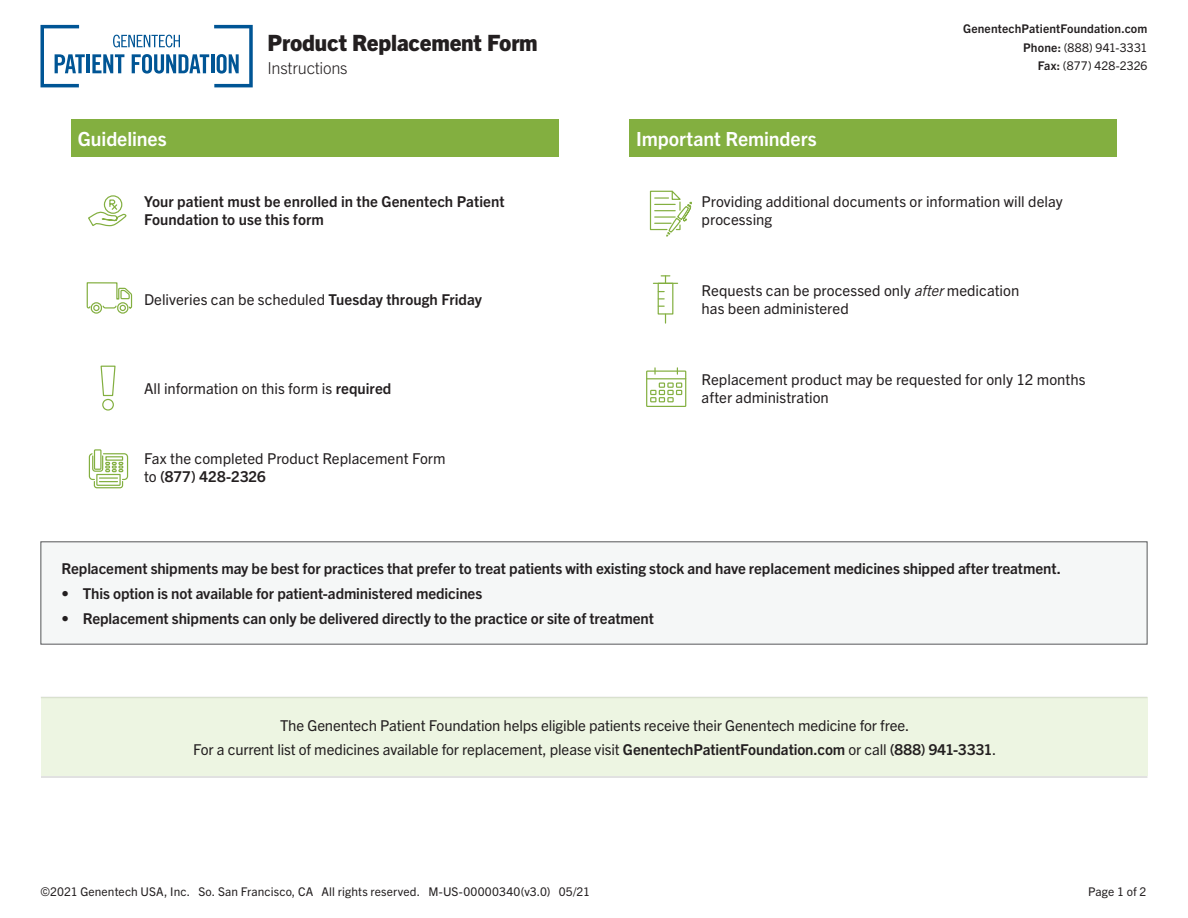
<style>
.page{position:relative;width:1188px;height:918px;background:#fff}
.page>*{position:absolute;margin:0;border:0;box-sizing:border-box;transform-origin:0 0}
.t1{font:800 22.5px "Trade Gothic Next LT Pro";letter-spacing:-.01em;color:#231f20}
.Body_Copy{font:700 19.5px "Trade Gothic Next LT Pro";letter-spacing:-.005em;color:#fff}
.t2{font:300 16.5px "Trade Gothic Next LT Pro";letter-spacing:-.015em;color:#231f20}
.t3{font:15px/18px "Trade Gothic Next LT Pro";color:#231f20}
.t4{font:700 15px/18px "Trade Gothic Next LT Pro";letter-spacing:-.005em;color:#231f20}
.Body_Copy-2{font:12px "Trade Gothic Next LT Pro";letter-spacing:.01em;color:#231f20}
.Body_Copy-3{font:700 12px "Trade Gothic Next LT Pro";letter-spacing:.01em;color:#231f20}
.s1{font-weight:700}
.s2{font-family:"Trade Gothic LT Std";font-style:italic}
.s3{font-weight:400}
</style>
<div class="page">
<div style="left:41px;top:542px;width:1106px;height:102px;background:#f5f7f7"></div>
<div style="left:40px;top:541px;width:1108px;height:104px;border:1px solid #57585a"></div>
<div style="left:71px;top:119px;width:487px;height:38px;background:#83af40"></div>
<svg style="left:100px;top:365px;width:16px;height:46px"></svg>
<svg style="left:86px;top:282px;width:47px;height:32px"></svg>
<div style="left:94px;top:449px;width:8px;height:21px;border:1px solid #83af40"></div>
<svg style="left:88px;top:452px;width:41px;height:37px"></svg>
<svg style="left:88px;top:199px;width:39px;height:28px"></svg>
<div style="left:104px;top:195px;width:18px;height:19px;border:1px solid #83af40;border-radius:50%"></div>
<div style="left:630px;top:119px;width:487px;height:38px;background:#83af40"></div>
<div style="left:646px;top:371px;width:40px;height:36px;border:1px solid #83af40"></div>
<hr style="left:647px;top:378px;width:39px;height:1px;background:#83af40">
<svg style="left:650px;top:382px;width:32px;height:20px"></svg>
<svg style="left:654px;top:368px;width:2px;height:6px"></svg>
<div style="left:658px;top:283px;width:15px;height:32px;border:1px solid #83af40"></div>
<svg style="left:653px;top:275px;width:25px;height:9px"></svg>
<svg style="left:649px;top:190px;width:43px;height:47px"></svg>
<hr style="left:41px;top:697px;width:1106px;height:1px;background:#d8d8d8">
<div style="left:41px;top:698px;width:1107px;height:78px;background:#edf5e2"></div>
<hr style="left:41px;top:776px;width:1106px;height:2px;background:#d8d8d8">
<svg style="left:40px;top:25px;width:45px;height:62px"></svg>
<hr style="left:87px;top:54px;width:3px;height:19px;background:#005595">
<svg style="left:92px;top:25px;width:161px;height:62px"></svg>
<p class="t1" style="left:268px;top:27px;width:272px">Product Replacement Form</p>
<p class="Body_Copy" style="left:78px;top:126px;width:90px">Guidelines</p>
<p class="t2" style="left:268px;top:57px;width:81px">Instructions</p>
<p class="t4" style="left:144px;top:191px;width:362px">Your patient must be enrolled in the Genentech Patient<br>Foundation to use this form</p>
<p class="t3" style="left:144px;top:289px;width:339px">Deliveries can be scheduled <span class="s1">Tuesday through Friday</span></p>
<p class="t3" style="left:144px;top:378px;width:249px">All information on this form is <span class="s1">required</span></p>
<p class="t3" style="left:144px;top:449px;width:303px">Fax the completed Product Replacement Form to <span class="s1">(877) 428-2326</span></p>
<p class="Body_Copy" style="left:636px;top:126px;width:182px">Important Reminders</p>
<p class="Body_Copy-3" style="left:963px;top:20px;width:186px">GenentechPatientFoundation.com</p>
<p class="Body_Copy-2" style="left:1023px;top:39px;width:126px"><span class="s1">Phone:</span> (888) 941-3331</p>
<p class="Body_Copy-2" style="left:1038px;top:58px;width:111px"><span class="s1">Fax:</span> (877) 428-2326</p>
<p class="t3" style="left:702px;top:191px;width:362px">Providing additional documents or information will delay processing</p>
<p class="t3" style="left:702px;top:280px;width:319px">Requests can be processed only <span class="s2">after</span> medication has been administered</p>
<p class="t3" style="left:702px;top:369px;width:385px">Replacement product may be requested for only 12 months after administration</p>
<p class="t4" style="left:62px;top:559px;width:1001px">Replacement shipments may be best for practices that prefer to treat patients with existing stock and have replacement medicines shipped after treatment.</p>
<p class="t4" style="left:62px;top:583px;width:422px"><span class="s3">•</span> This option is not available for patient-administered medicines</p>
<p class="t4" style="left:62px;top:608px;width:594px"><span class="s3">•</span> Replacement shipments can only be delivered directly to the practice or site of treatment</p>
<p class="t3" style="left:280px;top:715px;width:631px">The Genentech Patient Foundation helps eligible patients receive their Genentech medicine for free.</p>
<p class="t3" style="left:193px;top:740px;width:805px">For a current list of medicines available for replacement, please visit <span class="s1">GenentechPatientFoundation.com</span> or call <span class="s1">(888) 941-3331</span>.</p>
<p class="Body_Copy-2" style="left:40px;top:883px;width:551px">©2021 Genentech USA, Inc. So. San Francisco, CA All rights reserved. M-US-00000340(v3.0) 05/21</p>
<p class="Body_Copy-2" style="left:1088px;top:883px;width:60px">Page 1 of 2</p>
</div>
